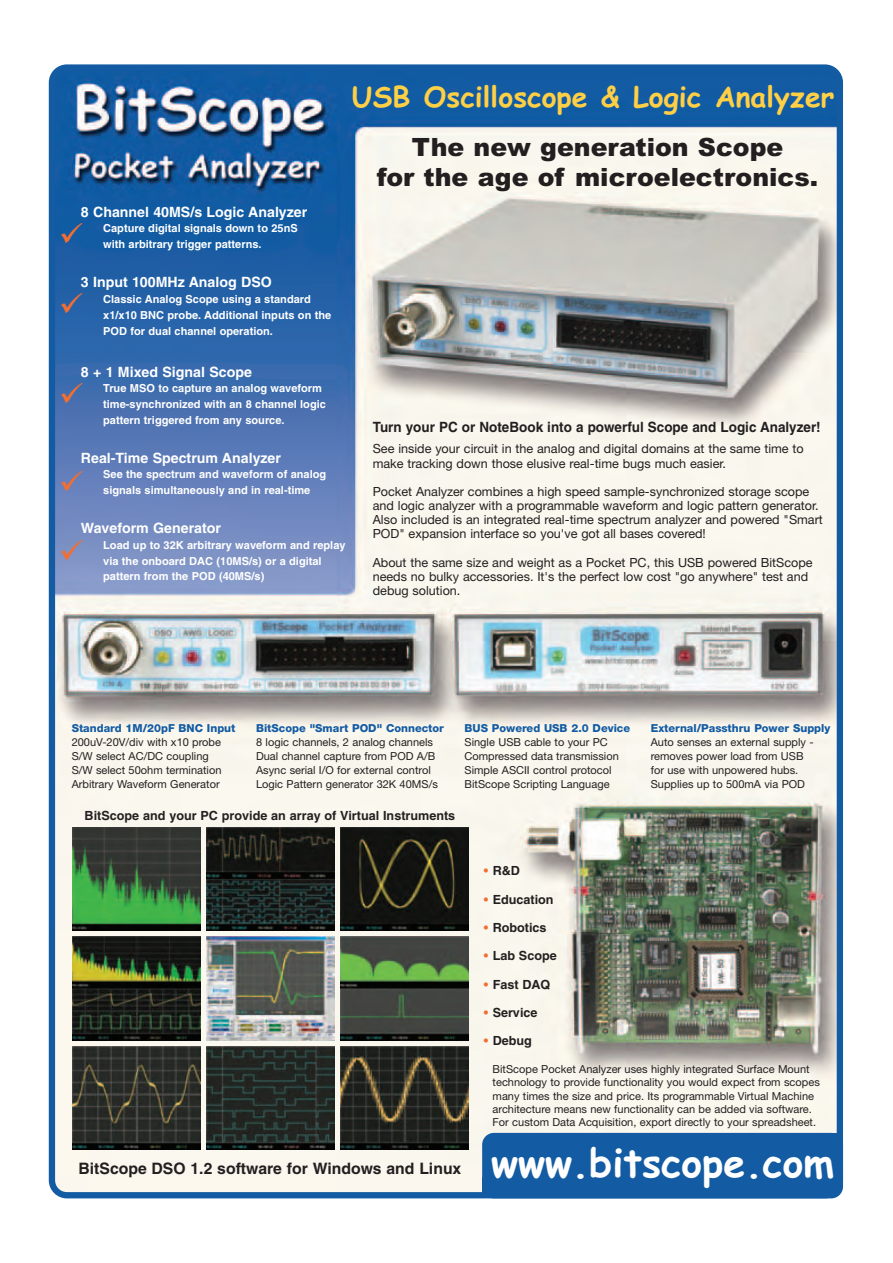
<style>
.page{position:relative;width:893px;height:1263px;background:#fff}
.page>*{position:absolute;margin:0;border:0;box-sizing:border-box;transform-origin:0 0}
.t1{font:700 39.3px "Comic Sans MS";color:#fff}
.t2{font:700 28.35px "Comic Sans MS";color:#ffcf45}
.t3{font:900 25.2px/30.3px "Arial";color:#231f20;text-align:center}
.t4{font:700 15.75px "Helvetica";color:#231f20}
.t5{font:700 14.1px "Helvetica";color:#fff}
.t6{font:700 14.1px "Helvetica";color:#231f20;scale:.95 1}
.t7{font:12.6px/14.1px "Helvetica Neue";color:#231f20}
.t8{font:700 12.6px "Helvetica";color:#231f20}
.t9{font:10.95px/14.1px "Helvetica Neue";color:#231f20}
.t10{font:700 10.95px/15.8px "Helvetica";color:#fff}
.t11{font:800 10.95px "Helvetica Neue";color:#135ba3}
.s1{color:#f36e31}
</style>
<div class="page">
<img style="left:48px;top:64px;width:796px;height:1135px">
<svg style="left:61px;top:223px;width:21px;height:20px"></svg>
<svg style="left:61px;top:293px;width:21px;height:21px"></svg>
<svg style="left:61px;top:383px;width:21px;height:20px"></svg>
<svg style="left:61px;top:471px;width:21px;height:20px"></svg>
<svg style="left:61px;top:539px;width:21px;height:21px"></svg>
<p class="t5" style="left:81px;top:207px;width:228px">8 Channel 40MS/s Logic Analyzer</p>
<p class="t10" style="left:103px;top:222px;width:196px">Capture digital signals down to 25nS with arbitrary trigger patterns.</p>
<p class="t5" style="left:81px;top:277px;width:192px">3 Input 100MHz Analog DSO</p>
<p class="t10" style="left:103px;top:292px;width:230px">Classic Analog Scope using a standard x1/x10 BNC probe. Additional inputs on the<br>POD for dual channel operation.</p>
<h2 class="t2" style="left:352px;top:81px;width:484px">USB Oscilloscope &amp; Logic Analyzer</h2>
<h3 class="t3" style="left:377px;top:132px;width:443px">The new generation Scope<br>for the age of microelectronics.</h3>
<p class="t5" style="left:81px;top:366px;width:172px">8 + 1 Mixed Signal Scope</p>
<p class="t10" style="left:103px;top:382px;width:224px">True MSO to capture an analog waveform time-synchronized with an 8 channel logic pattern triggered from any source.</p>
<p class="t5" style="left:81px;top:453px;width:202px">Real-Time Spectrum Analyzer</p>
<p class="t10" style="left:103px;top:468px;width:224px">See the spectrum and waveform of analog signals simultaneously and in real-time</p>
<p class="t5" style="left:81px;top:523px;width:142px">Waveform Generator</p>
<p class="t10" style="left:103px;top:538px;width:244px">Load up to 32K arbitrary waveform and replay via the onboard DAC (10MS/s) or a digital pattern from the POD (40MS/s)</p>
<p class="t6" style="left:373px;top:422px;width:473px">Turn your PC or NoteBook into a powerful Scope and Logic Analyzer!</p>
<p class="t7" style="left:373px;top:443px;width:432px">See inside your circuit in the analog and digital domains at the same time to make tracking down those elusive real-time bugs much easier.</p>
<p class="t7" style="left:373px;top:486px;width:451px">Pocket Analyzer combines a high speed sample-synchronized storage scope and logic analyzer with a programmable waveform and logic pattern generator.<br>Also included is an integrated real-time spectrum analyzer and powered "Smart POD" expansion interface so you've got all bases covered!</p>
<p class="t7" style="left:373px;top:556px;width:441px">About the same size and weight as a Pocket PC, this USB powered BitScope needs no bulky accessories. It's the perfect low cost "go anywhere" test and debug solution.</p>
<p class="t11" style="left:256px;top:724px;width:189px">BitScope "Smart POD" Connector</p>
<p class="t9" style="left:256px;top:736px;width:183px">8 logic channels, 2 analog channels Dual channel capture from POD A/B Async serial I/O for external control Logic Pattern generator 32K 40MS/s</p>
<p class="t11" style="left:72px;top:724px;width:165px">Standard 1M/20pF BNC Input</p>
<p class="t9" style="left:72px;top:736px;width:151px">200uV-20V/div with x10 probe<br>S/W select AC/DC coupling<br>S/W select 50ohm termination<br>Arbitrary Waveform Generator</p>
<p class="t8" style="left:85px;top:811px;width:372px">BitScope and your PC provide an array of Virtual Instruments</p>
<p class="t11" style="left:464px;top:724px;width:167px">BUS Powered USB 2.0 Device</p>
<p class="t9" style="left:464px;top:736px;width:156px">Single USB cable to your PC<br>Compressed data transmission<br>Simple ASCII control protocol<br>BitScope Scripting Language</p>
<p class="t11" style="left:650px;top:724px;width:181px">External/Passthru Power Supply</p>
<p class="t9" style="left:650px;top:736px;width:164px">Auto senses an external supply - removes power load from USB for use with unpowered hubs.<br>Supplies up to 500mA via POD</p>
<p class="t8" style="left:483px;top:866px;width:38px"><span class="s1">•</span> R&amp;D</p>
<p class="t8" style="left:483px;top:895px;width:71px"><span class="s1">•</span> Education</p>
<p class="t8" style="left:483px;top:923px;width:64px"><span class="s1">•</span> Robotics</p>
<p class="t8" style="left:483px;top:951px;width:74px"><span class="s1">•</span> Lab Scope</p>
<p class="t8" style="left:483px;top:980px;width:68px"><span class="s1">•</span> Fast DAQ</p>
<p class="t8" style="left:483px;top:1008px;width:55px"><span class="s1">•</span> Service</p>
<p class="t8" style="left:483px;top:1036px;width:50px"><span class="s1">•</span> Debug</p>
<p class="t9" style="left:492px;top:1064px;width:329px;line-height:13.2px">BitScope Pocket Analyzer uses highly integrated Surface Mount technology to provide functionality you would expect from scopes many times the size and price. Its programmable Virtual Machine architecture means new functionality can be added via software.<br>For custom Data Acquisition, export directly to your spreadsheet.</p>
<h3 class="t4" style="left:78px;top:1163px;width:384px">BitScope DSO 1.2 software for Windows and Linux</h3>
<h1 class="t1" style="left:491px;top:1140px;width:344px">www.bitscope.com</h1>
</div>
